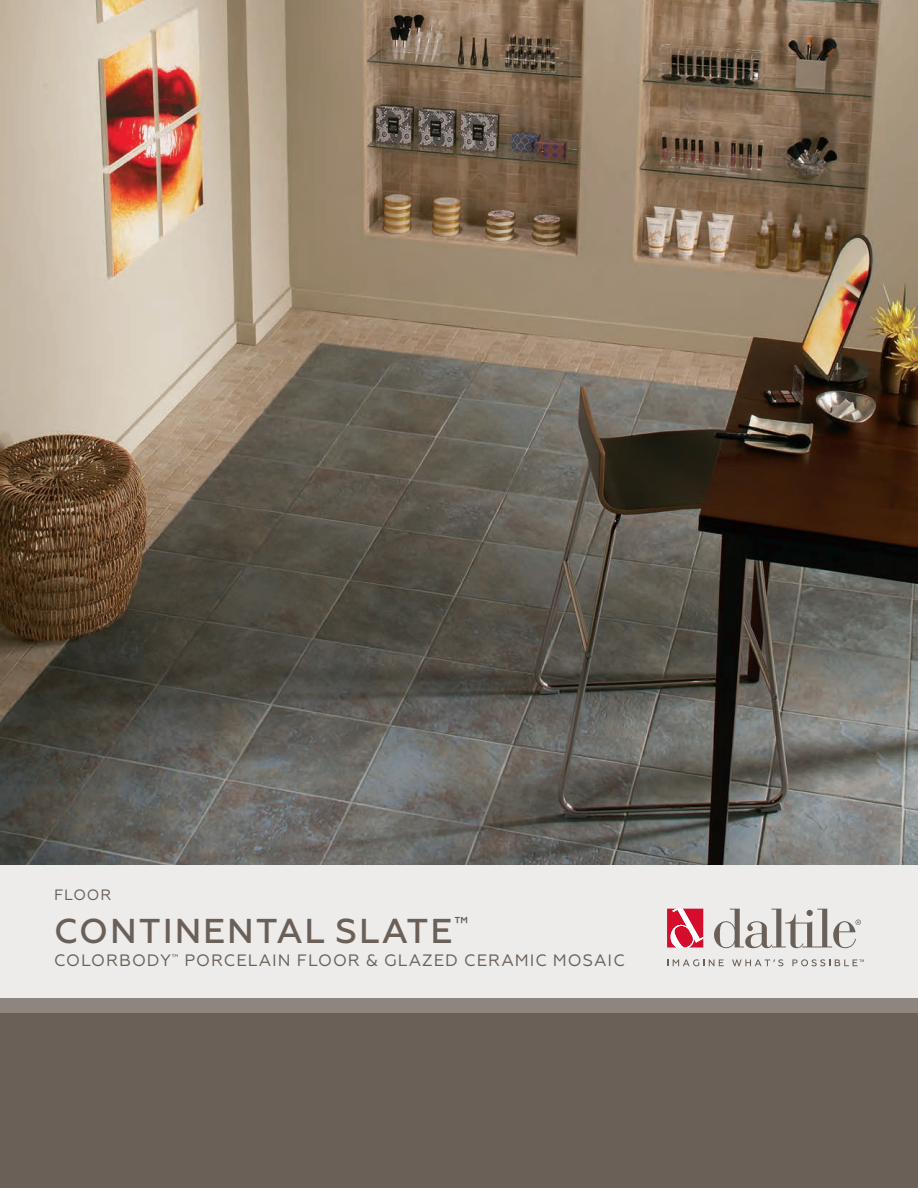
<style>
.page{position:relative;width:918px;height:1188px;background:#fff}
.page>*{position:absolute;margin:0;border:0;box-sizing:border-box;transform-origin:0 0}
.DAL_SS_Header_-_Cove{font:500 34.5px "Geometria";letter-spacing:.055em;color:#6a6058}
.DAL_SS_Header_Second{font:16.5px "Geometria";letter-spacing:.06em;color:#6a6058}
.DAL_SS_Header_Produc{font:15px "Geometria";letter-spacing:.06em;color:#6a6058}
</style>
<div class="page">
<img style="left:0;top:0;width:918px;height:865px">
<div style="left:0;top:865px;width:918px;height:323px;background:#6a6058"></div>
<div style="left:0;top:865px;width:918px;height:147px;background:#8e857f"></div>
<div style="left:0;top:865px;width:918px;height:133px;background:#edeceb"></div>
<svg style="left:667px;top:909px;width:36px;height:39px"></svg>
<svg style="left:714px;top:909px;width:147px;height:39px"></svg>
<svg style="left:667px;top:959px;width:57px;height:7px"></svg>
<svg style="left:732px;top:959px;width:51px;height:7px"></svg>
<svg style="left:792px;top:959px;width:72px;height:7px"></svg>
<p class="DAL_SS_Header_Produc" style="left:54px;top:886px;width:59px">FLOOR</p>
<p class="DAL_SS_Header_-_Cove" style="left:54px;top:911px;width:416px">CONTINENTAL SLATE<sup>™</sup></p>
<p class="DAL_SS_Header_Second" style="left:54px;top:951px;width:572px">COLORBODY<sup>™</sup> PORCELAIN FLOOR &amp; GLAZED CERAMIC MOSAIC</p>
</div>
